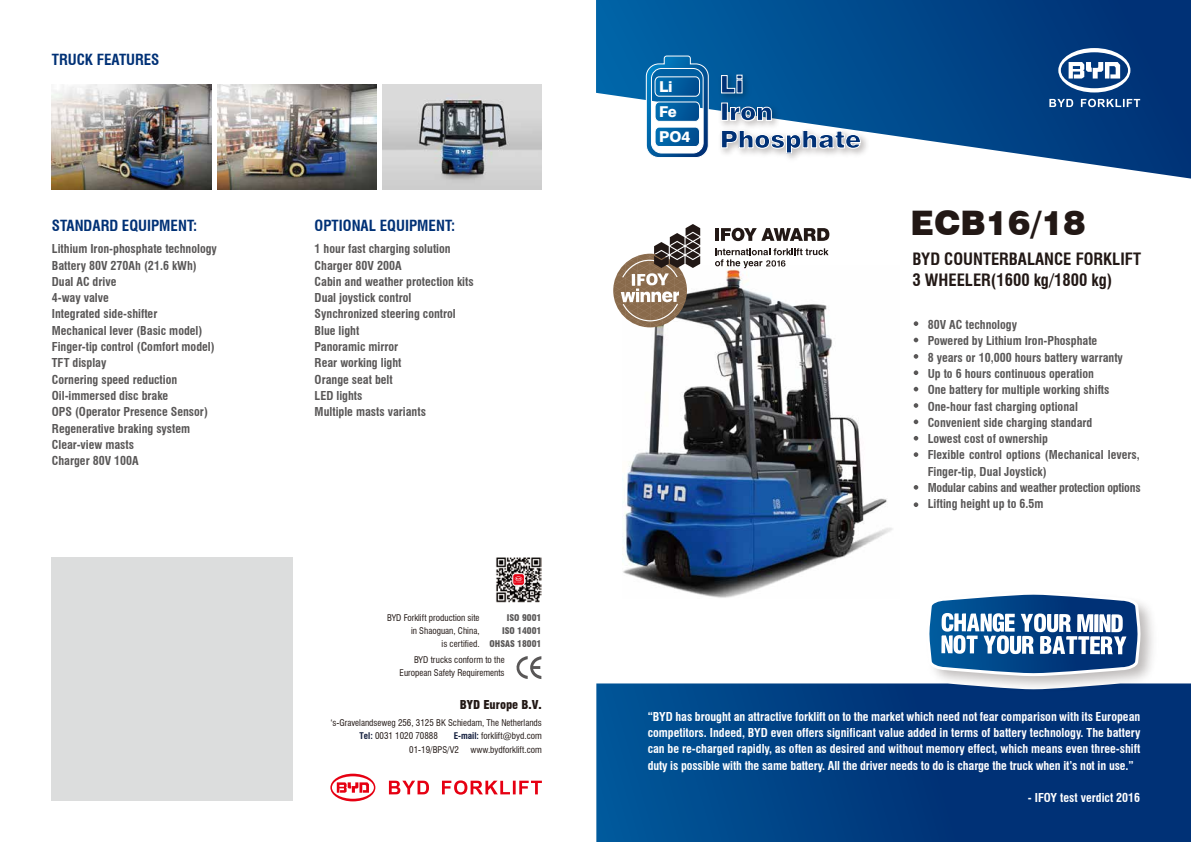
<style>
.page{position:relative;width:1191px;height:842px;background:#fff}
.page>*{position:absolute;margin:0;border:0;box-sizing:border-box;transform-origin:0 0}
.t1{font:900 33.8px "Swiss 721 BT";color:#221815}
.t2{font:900 24.2px/27.4px "Swiss 721 BT";color:#003176}
.t3{font:700 condensed 16.6px/21.1px "Swiss 721 BT";color:#221815}
.t4{font:700 condensed 15px "Swiss 721 BT";color:#003176}
.t5{font:800 15px/25px "Swiss 721 BT";color:#fff}
.t6{font:700 condensed 12px/16.3px "Swiss 721 BT";color:#595757}
.t7{font:700 condensed 12px/16.3px "Swiss 721 BT";letter-spacing:-.01em;color:#fff;text-align:justify}
.t8{font:900 condensed 12px "Swiss 721 BT";color:#221815}
.t9{font:condensed 9px/13px "Swiss 721 BT";color:#221815}
.t10{font:900 condensed 9px/13px "Swiss 721 BT";color:#595757;text-align:right}
.s1{font-weight:700;color:#131e3d}
</style>
<div class="page">
<img style="left:622px;top:268px;width:271px;height:330px">
<svg style="left:596px;top:683px;width:595px;height:159px;background:#003d80"></svg>
<svg style="left:596px;top:0;width:595px;height:179px"></svg>
<svg style="left:1058px;top:48px;width:72px;height:44px"></svg>
<svg style="left:1049px;top:99px;width:91px;height:8px"></svg>
<svg style="left:913px;top:321px;width:5px;height:5px"></svg>
<svg style="left:913px;top:338px;width:5px;height:4px"></svg>
<svg style="left:913px;top:370px;width:5px;height:5px"></svg>
<svg style="left:913px;top:387px;width:5px;height:4px"></svg>
<svg style="left:913px;top:403px;width:5px;height:5px"></svg>
<svg style="left:913px;top:419px;width:5px;height:5px"></svg>
<svg style="left:913px;top:436px;width:5px;height:4px"></svg>
<svg style="left:913px;top:452px;width:5px;height:5px"></svg>
<svg style="left:913px;top:485px;width:5px;height:5px"></svg>
<svg style="left:913px;top:502px;width:5px;height:5px"></svg>
<svg style="left:913px;top:354px;width:5px;height:5px"></svg>
<img style="left:921px;top:604px;width:241px;height:93px">
<svg style="left:925px;top:594px;width:217px;height:84px"></svg>
<div style="left:52px;top:557px;width:241px;height:244px;background:#dcdddd"></div>
<img style="left:382px;top:85px;width:159px;height:104px">
<img style="left:217px;top:85px;width:159px;height:104px">
<img style="left:52px;top:85px;width:159px;height:104px">
<svg style="left:613px;top:224px;width:87px;height:103px"></svg>
<hr style="left:715px;top:228px;width:4px;height:13px;background:#221815">
<svg style="left:721px;top:228px;width:108px;height:13px"></svg>
<svg style="left:715px;top:248px;width:113px;height:20px"></svg>
<svg style="left:645px;top:55px;width:64px;height:104px"></svg>
<img style="left:713px;top:66px;width:160px;height:99px">
<svg style="left:720px;top:74px;width:23px;height:20px"></svg>
<div style="left:721px;top:102px;width:7px;height:19px;border:1px solid #fff"></div>
<svg style="left:729px;top:106px;width:43px;height:16px"></svg>
<svg style="left:720px;top:129px;width:141px;height:25px"></svg>
<svg style="left:516px;top:656px;width:25px;height:23px"></svg>
<svg style="left:330px;top:774px;width:45px;height:27px"></svg>
<svg style="left:389px;top:780px;width:153px;height:15px"></svg>
<img style="left:496px;top:557px;width:45px;height:45px">
<div style="left:513px;top:574px;width:11px;height:11px;border:1px solid #fff;border-radius:3px"></div>
<svg style="left:514px;top:576px;width:9px;height:7px"></svg>
<p class="t4" style="left:52px;top:51px;width:109px">TRUCK FEATURES</p>
<p class="t4" style="left:52px;top:216px;width:147px">STANDARD EQUIPMENT:</p>
<p class="t6" style="left:52px;top:241px;width:167px">Lithium Iron-phosphate technology<br>Battery 80V 270Ah (21.6 kWh)<br>Dual AC drive<br>4-way valve<br>Integrated side-shifter<br>Mechanical lever (Basic model)<br>Finger-tip control (Comfort model)<br>TFT display<br>Cornering speed reduction<br>Oil-immersed disc brake<br>OPS (Operator Presence Sensor)<br>Regenerative braking system<br>Clear-view masts<br>Charger 80V 100A</p>
<p class="t4" style="left:315px;top:216px;width:142px">OPTIONAL EQUIPMENT:</p>
<p class="t6" style="left:315px;top:241px;width:161px">1 hour fast charging solution<br>Charger 80V 200A<br>Cabin and weather protection kits<br>Dual joystick control<br>Synchronized steering control<br>Blue light<br>Panoramic mirror<br>Rear working light<br>Orange seat belt<br>LED lights<br>Multiple masts variants</p>
<p class="t9" style="left:387px;top:611px;width:94px;text-align:right">BYD Forklift production site in Shaoguan, China,<br>is certified.</p>
<p class="t10" style="left:489px;top:611px;width:53px">ISO 9001<br>ISO 14001<br>OHSAS 18001</p>
<p class="t9" style="left:399px;top:653px;width:106px;text-align:right">BYD trucks conform to the<br>European Safety Requirements</p>
<p class="t8" style="left:460px;top:697px;width:84px">BYD Europe B.V.</p>
<p class="t9" style="left:359px;top:716px;width:184px;text-indent:-29px">‘s-Gravelandseweg 256, 3125 BK Schiedam, The Netherlands<br><span class="s1">Tel:</span> 0031 1020 70888</p>
<p class="t9" style="left:409px;top:729px;width:134px;line-height:13.5px;text-indent:44px"><span class="s1">E-mail:</span> forklift@byd.com<br>01-19/BPS/V2</p>
<p class="t9" style="left:470px;top:743px;width:73px">www.bydforklift.com</p>
<p class="t5" style="left:659px;top:74px;width:33px">Li<br>Fe<br>PO4</p>
<h2 class="t2" style="left:720px;top:70px;width:143px">Li<br>Iron<br>Phosphate</h2>
<h1 class="t1" style="left:910px;top:202px;width:177px">ECB16/18</h1>
<h3 class="t3" style="left:912px;top:248px;width:230px">BYD COUNTERBALANCE FORKLIFT<br>3 WHEELER(1600 kg/1800 kg)</h3>
<p class="t6" style="left:927px;top:317px;width:214px">80V AC technology<br>Powered by Lithium Iron-Phosphate<br>8 years or 10,000 hours battery warranty<br>Up to 6 hours continuous operation<br>One battery for multiple working shifts One-hour fast charging optional<br>Convenient side charging standard<br>Lowest cost of ownership<br>Flexible control options (Mechanical levers, Finger-tip, Dual Joystick)<br>Modular cabins and weather protection options Lifting height up to 6.5m</p>
<p class="t7" style="left:647px;top:708px;width:494px">“BYD has brought an attractive forklift on to the market which need not fear comparison with its European competitors. Indeed, BYD even offers significant value added in terms of battery technology. The battery can be re-charged rapidly, as often as desired and without memory effect, which means even three-shift duty is possible with the same battery. All the driver needs to do is charge the truck when it’s not in use.”</p>
<p class="t7" style="left:1027px;top:790px;width:114px">- IFOY test verdict 2016</p>
</div>
